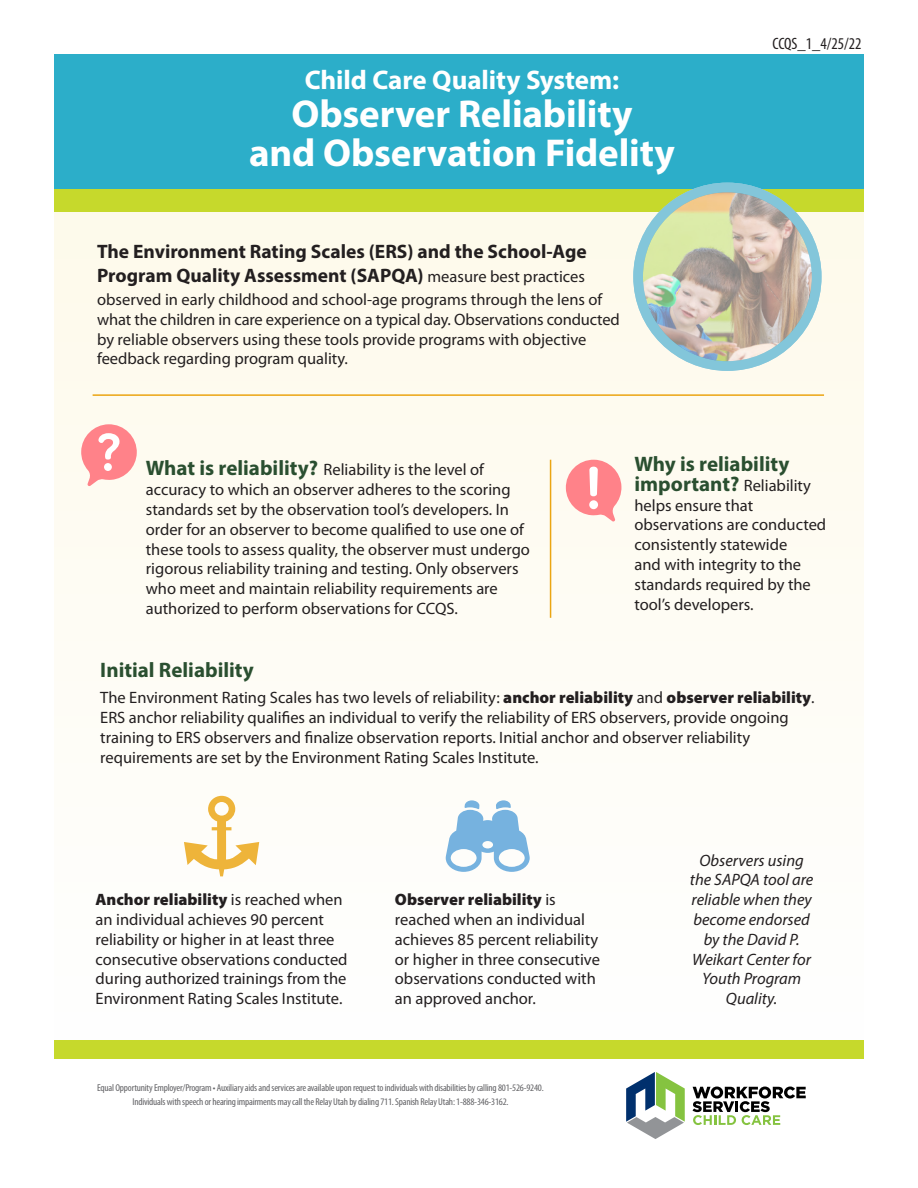
<style>
.page{position:relative;width:918px;height:1188px;background:#fff}
.page>*{position:absolute;margin:0;border:0;box-sizing:border-box;transform-origin:0 0}
.t1{font:700 39px "Myriad Pro";letter-spacing:-.005em;color:#fff}
.t2{font:700 27px "Myriad Pro";letter-spacing:-.005em;color:#fff}
.t3{font:700 21px "Myriad Pro";color:#2a4f30}
.t4{font:700 19.5px/23.4px "Myriad Pro";color:#231f20}
.t5{font:16.5px/19.8px "Myriad Pro";color:#231f20}
.t6{font:italic 16.5px/19.8px "Myriad Pro";color:#231f20;text-align:center}
.t7{font:condensed 16.5px "Myriad Pro";color:#231f20}
.t8{font:condensed 10.05px/13.5px "Myriad Pro";letter-spacing:-.02em;color:#636366;text-align:center;scale:1.05 1}
.s1{font-weight:400;font-size:16.5px}
.s2{font-weight:700;font-size:21px;color:#2a4f30}
.s3{font-weight:900}
</style>
<div class="page">
<div style="left:54px;top:54px;width:810px;height:1004px;background:#fefcf5"></div>
<div style="left:54px;top:54px;width:810px;height:135px;background:#2caec9"></div>
<div style="left:54px;top:189px;width:810px;height:23px;background:#c6d92c"></div>
<svg style="left:626px;top:1072px;width:59px;height:67px"></svg>
<svg style="left:693px;top:1087px;width:113px;height:38px"></svg>
<div style="left:54px;top:1040px;width:810px;height:19px;background:#c6d92c"></div>
<hr style="left:550px;top:460px;width:1px;height:158px;background:#eba512">
<img style="left:638px;top:187px;width:179px;height:179px">
<div style="left:633px;top:183px;width:189px;height:188px;border:10px solid #83c6da;border-radius:50%"></div>
<svg style="left:184px;top:796px;width:75px;height:80px"></svg>
<svg style="left:446px;top:800px;width:84px;height:72px"></svg>
<svg style="left:81px;top:424px;width:56px;height:62px"></svg>
<svg style="left:565px;top:459px;width:57px;height:63px"></svg>
<hr style="left:93px;top:394px;width:731px;height:2px;background:#eba512">
<p class="t2" style="left:305px;top:63px;width:316px">Child Care Quality System:</p>
<p class="t1" style="left:291px;top:89px;width:343px">Observer Reliability</p>
<p class="t1" style="left:249px;top:127px;width:427px">and Observation Fidelity</p>
<p class="t4" style="left:97px;top:239px;width:491px">The Environment Rating Scales (ERS) and the School-Age<br>Program Quality Assessment (SAPQA) <span class="s1">measure best practices</span></p>
<p class="t5" style="left:97px;top:290px;width:524px">observed in early childhood and school-age programs through the lens of what the children in care experience on a typical day. Observations conducted by reliable observers using these tools provide programs with objective feedback regarding program quality.</p>
<p class="t7" style="left:772px;top:35px;width:90px">CCQS_1_4/25/22</p>
<p class="t5" style="left:146px;top:460px;width:386px"><span class="s2">What is reliability?</span> Reliability is the level of accuracy to which an observer adheres to the scoring standards set by the observation tool’s developers. In order for an observer to become qualified to use one of these tools to assess quality, the observer must undergo rigorous reliability training and testing. Only observers who meet and maintain reliability requirements are authorized to perform observations for CCQS.</p>
<p class="t3" style="left:634px;top:450px;width:156px">Why is reliability</p>
<p class="t5" style="left:634px;top:476px;width:193px"><span class="s2">important?</span> Reliability helps ensure that observations are conducted consistently statewide<br>and with integrity to the standards required by the tool’s developers.</p>
<p class="t3" style="left:100px;top:656px;width:155px">Initial Reliability</p>
<p class="t5" style="left:100px;top:688px;width:716px">The Environment Rating Scales has two levels of reliability: <span class="s3">anchor reliability</span> and <span class="s3">observer reliability</span>.<br>ERS anchor reliability qualifies an individual to verify the reliability of ERS observers, provide ongoing training to ERS observers and finalize observation reports. Initial anchor and observer reliability requirements are set by the Environment Rating Scales Institute.</p>
<p class="t5" style="left:96px;top:890px;width:253px"><span class="s3">Anchor reliability</span> is reached when an individual achieves 90 percent reliability or higher in at least three consecutive observations conducted during authorized trainings from the Environment Rating Scales Institute.</p>
<p class="t5" style="left:395px;top:890px;width:207px"><span class="s3">Observer reliability</span> is reached when an individual achieves 85 percent reliability or higher in three consecutive observations conducted with an approved anchor.</p>
<p class="t8" style="left:97px;top:1081px;width:427px">Equal Opportunity Employer/Program • Auxiliary aids and services are available upon request to individuals with disabilities by calling 801-526-9240.<br>Individuals with speech or hearing impairments may call the Relay Utah by dialing 711. Spanish Relay Utah: 1-888-346-3162.</p>
<p class="t6" style="left:690px;top:850px;width:125px">Observers using the SAPQA tool are reliable when they become endorsed by the David P.<br>Weikart Center for<br>Youth Program<br>Quality.</p>
</div>
